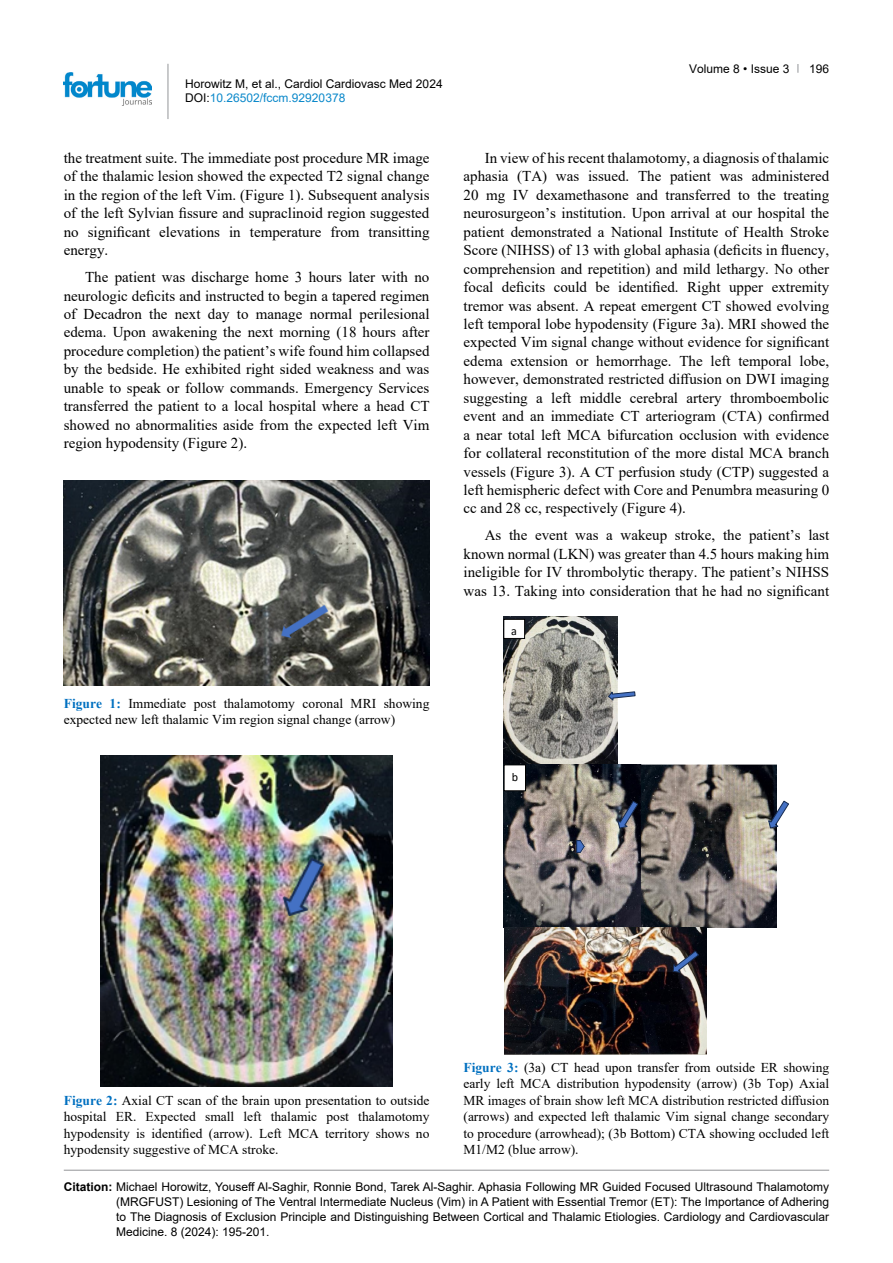
<style>
.page{position:relative;width:893px;height:1263px;background:#fff}
.page>*{position:absolute;margin:0;border:0;box-sizing:border-box;transform-origin:0 0}
.t1{font:15px/18.5px "Times New Roman";color:#000;text-align:justify}
.t2{font:13.5px/16.5px "Times New Roman";color:#000;text-align:justify}
.t3{font:12px/15px "Arial";color:#000}
.t4{font:12px "Calibri";color:#000}
.s1{color:#0a88ca}
.s2{font-weight:700;color:#0070c0}
.s3{font-weight:700}
</style>
<div class="page">
<hr style="left:168px;top:64px;width:1px;height:55px;background:#939598">
<img style="left:64px;top:72px;width:88px;height:33px">
<hr style="left:64px;top:1170px;width:765px;height:1px;background:#939598">
<img style="left:64px;top:481px;width:365px;height:205px">
<img style="left:101px;top:755px;width:291px;height:332px">
<img style="left:504px;top:617px;width:114px;height:147px">
<img style="left:504px;top:764px;width:272px;height:164px">
<img style="left:504px;top:928px;width:203px;height:127px">
<svg style="left:617px;top:800px;width:22px;height:29px"></svg>
<svg style="left:767px;top:800px;width:22px;height:29px"></svg>
<svg style="left:672px;top:950px;width:28px;height:23px"></svg>
<svg style="left:576px;top:841px;width:8px;height:12px"></svg>
<svg style="left:607px;top:690px;width:29px;height:11px"></svg>
<div style="left:504px;top:619px;width:21px;height:19px;background:#fff"></div>
<div style="left:504px;top:619px;width:21px;height:20px;border:1px solid #000"></div>
<div style="left:504px;top:765px;width:21px;height:26px;background:#fff"></div>
<div style="left:504px;top:765px;width:22px;height:26px;border:1px solid #000"></div>
<p class="t3" style="left:185px;top:76px;width:259px;line-height:14.4px">Horowitz M, et al., Cardiol Cardiovasc Med 2024<br>DOI:<span class="s1">10.26502/fccm.92920378</span></p>
<p class="t1" style="left:64px;top:148px;width:367px">the treatment suite. The immediate post procedure MR image of the thalamic lesion showed the expected T2 signal change in the region of the left Vim. (Figure 1). Subsequent analysis of the left Sylvian fissure and supraclinoid region suggested no significant elevations in temperature from transitting energy.</p>
<p class="t1" style="left:64px;top:267px;width:367px;text-indent:21px">The patient was discharge home 3 hours later with no neurologic deficits and instructed to begin a tapered regimen of Decadron the next day to manage normal perilesional edema. Upon awakening the next morning (18 hours after procedure completion) the patient’s wife found him collapsed by the bedside. He exhibited right sided weakness and was unable to speak or follow commands. Emergency Services transferred the patient to a local hospital where a head CT showed no abnormalities aside from the expected left Vim region hypodensity (Figure 2).</p>
<p class="t3" style="left:689px;top:61px;width:102px">Volume 8 • Issue 3</p>
<p class="t3" style="left:809px;top:61px;width:22px">196</p>
<p class="t1" style="left:463px;top:148px;width:367px;text-indent:21px">In view of his recent thalamotomy, a diagnosis of thalamic aphasia (TA) was issued. The patient was administered 20 mg IV dexamethasone and transferred to the treating neurosurgeon’s institution. Upon arrival at our hospital the patient demonstrated a National Institute of Health Stroke Score (NIHSS) of 13 with global aphasia (deficits in fluency, comprehension and repetition) and mild lethargy. No other focal deficits could be identified. Right upper extremity tremor was absent. A repeat emergent CT showed evolving left temporal lobe hypodensity (Figure 3a). MRI showed the expected Vim signal change without evidence for significant edema extension or hemorrhage. The left temporal lobe, however, demonstrated restricted diffusion on DWI imaging suggesting a left middle cerebral artery thromboembolic event and an immediate CT arteriogram (CTA) confirmed a near total left MCA bifurcation occlusion with evidence for collateral reconstitution of the more distal MCA branch vessels (Figure 3). A CT perfusion study (CTP) suggested a left hemispheric defect with Core and Penumbra measuring 0 cc and 28 cc, respectively (Figure 4).</p>
<p class="t1" style="left:463px;top:526px;width:367px;text-indent:21px">As the event was a wakeup stroke, the patient’s last known normal (LKN) was greater than 4.5 hours making him ineligible for IV thrombolytic therapy. The patient’s NIHSS was 13. Taking into consideration that he had no significant</p>
<p class="t4" style="left:511px;top:623px;width:7px">a</p>
<p class="t2" style="left:64px;top:694px;width:367px"><span class="s2">Figure 1:</span> Immediate post thalamotomy coronal MRI showing expected new left thalamic Vim region signal change (arrow)</p>
<p class="t4" style="left:512px;top:768px;width:8px">b</p>
<p class="t2" style="left:64px;top:1091px;width:367px"><span class="s2">Figure 2:</span> Axial CT scan of the brain upon presentation to outside hospital ER. Expected small left thalamic post thalamotomy hypodensity is identified (arrow). Left MCA territory shows no hypodensity suggestive of MCA stroke.</p>
<p class="t2" style="left:463px;top:1058px;width:367px"><span class="s2">Figure 3:</span> (3a) CT head upon transfer from outside ER showing early left MCA distribution hypodensity (arrow) (3b Top) Axial MR images of brain show left MCA distribution restricted diffusion (arrows) and expected left thalamic Vim signal change secondary to procedure (arrowhead); (3b Bottom) CTA showing occluded left M1/M2 (blue arrow).</p>
<p class="t3" style="left:116px;top:1179px;width:715px;text-align:justify;text-indent:-52px"><span class="s3">Citation:</span> Michael Horowitz, Youseff Al-Saghir, Ronnie Bond, Tarek Al-Saghir. Aphasia Following MR Guided Focused Ultrasound Thalamotomy (MRGFUST) Lesioning of The Ventral Intermediate Nucleus (Vim) in A Patient with Essential Tremor (ET): The Importance of Adhering to The Diagnosis of Exclusion Principle and Distinguishing Between Cortical and Thalamic Etiologies. Cardiology and Cardiovascular Medicine. 8 (2024): 195-201.</p>
</div>
